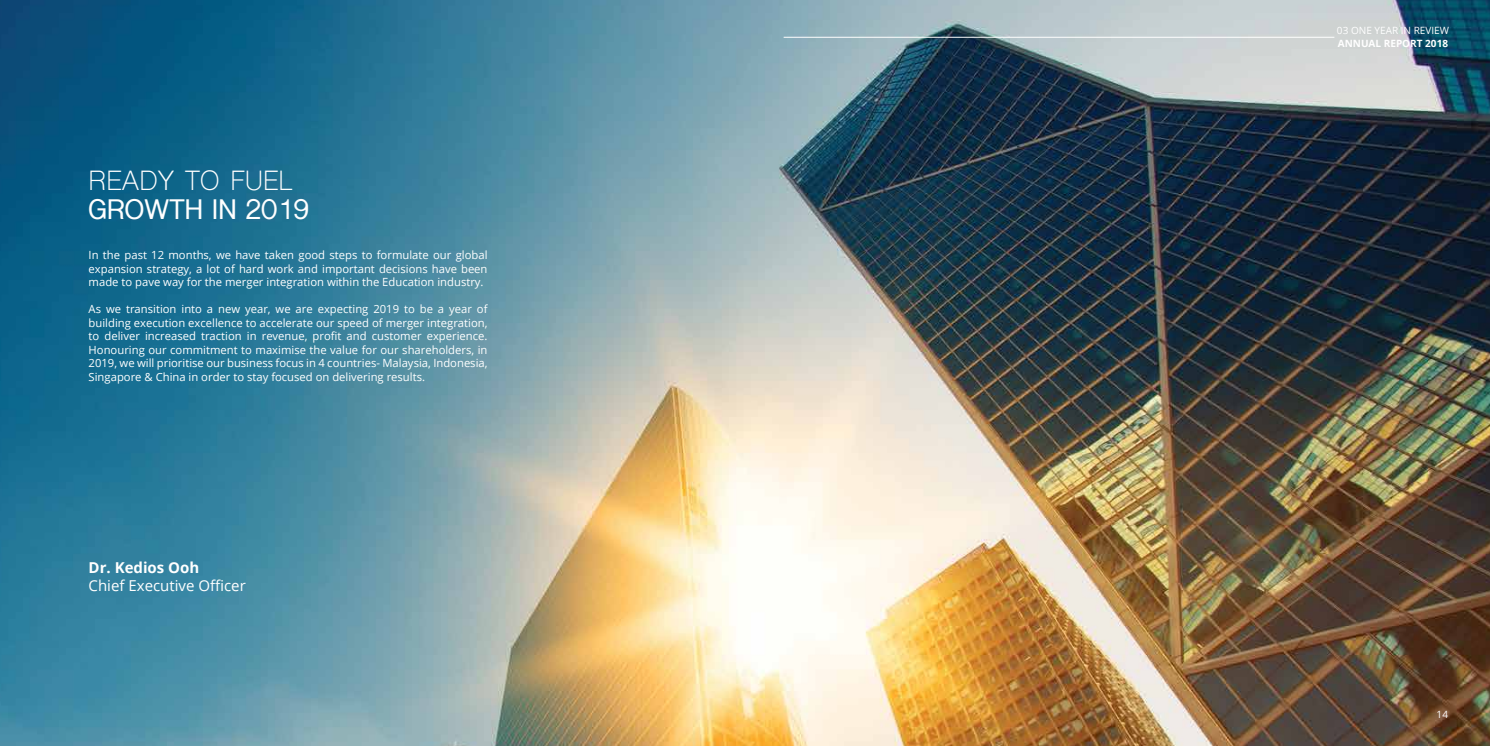
<style>
.page{position:relative;width:1490px;height:746px;background:#fff}
.page>*{position:absolute;margin:0;border:0;box-sizing:border-box;transform-origin:0 0}
.t1{font:700 26.25px "Shree Dev 0714";letter-spacing:.01em;color:#fff}
.t2{font:26.25px "Shree Dev 0714";letter-spacing:.01em;color:#fff}
.t3{font:15px "Open Sans";color:#fff}
.t4{font:700 15px "Open Sans";color:#fff}
.t5{font:11.25px/13.5px "Open Sans";color:#fff;text-align:justify}
.t6{font:10px "Open Sans";color:#fff}
.t7{font:700 10px "Open Sans";color:#fff}
</style>
<div class="page">
<img style="left:0;top:0;width:1489px;height:745px">
<hr style="left:783px;top:37px;width:551px;height:1px;background:#fff">
<h1 class="t2" style="left:89px;top:165px;width:205px">READY TO FUEL</h1>
<h1 class="t1" style="left:89px;top:194px;width:222px">GROWTH IN 2019</h1>
<p class="t5" style="left:89px;top:248px;width:400px">In the past 12 months, we have taken good steps to formulate our global expansion strategy, a lot of hard work and important decisions have been made to pave way for the merger integration within the Education industry.</p>
<p class="t5" style="left:89px;top:302px;width:400px">As we transition into a new year, we are expecting 2019 to be a year of building execution excellence to accelerate our speed of merger integration, to deliver increased traction in revenue, profit and customer experience.<br>Honouring our commitment to maximise the value for our shareholders, in 2019, we will prioritise our business focus in 4 countries- Malaysia, Indonesia, Singapore &amp; China in order to stay focused on delivering results.</p>
<h2 class="t4" style="left:89px;top:557px;width:112px">Dr. Kedios Ooh</h2>
<h2 class="t3" style="left:89px;top:575px;width:159px">Chief Executive Officer</h2>
<p class="t6" style="left:1336px;top:23px;width:114px">03 ONE YEAR IN REVIEW</p>
<p class="t7" style="left:1337px;top:36px;width:112px">ANNUAL REPORT 2018</p>
<p class="t6" style="left:1436px;top:707px;width:13px">14</p>
</div>
